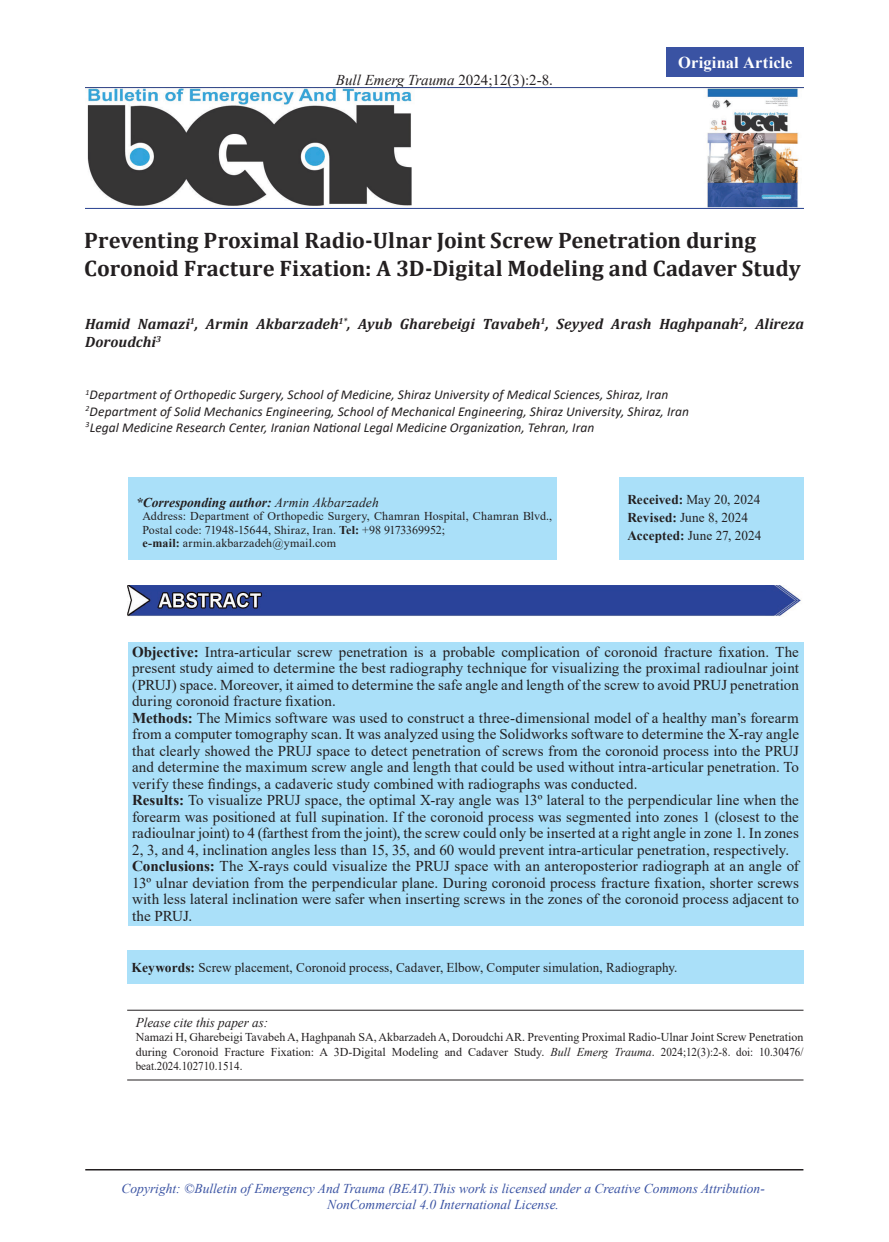
<style>
.page{position:relative;width:889px;height:1242px;background:#fff}
.page>*{position:absolute;margin:0;border:0;box-sizing:border-box;transform-origin:0 0}
.t1{font:700 22.5px/27px "Cambria";letter-spacing:.005em;color:#231f20}
.t2{font:700 16.5px "Times New Roman";letter-spacing:.01em;color:#fff}
.t3{font:15px/16.5px "Times New Roman";letter-spacing:.005em;color:#231f20}
.t4{font:italic 700 15px/18px "Cambria";letter-spacing:.005em;color:#231f20}
.t5{font:italic 15px "Times New Roman";color:#231f20}
.t6{font:italic 13.5px/16.2px "Calibri";letter-spacing:.005em;color:#231f20}
.t7{font:13.5px/18px "Times New Roman";letter-spacing:.005em;color:#231f20}
.t8{font:italic 13.5px/16.2px "Times New Roman";color:#3a53a3;text-align:center}
.t9{font:italic 700 13.5px "Times New Roman";color:#231f20}
.t10{font:italic 13.5px "Times New Roman";color:#231f20}
.t11{font:12px/14.4px "Times New Roman";letter-spacing:.01em;color:#231f20;text-align:justify}
.s1{font-style:normal}
.s2{font-weight:400}
.s3{font-weight:700}
.s4{font-style:italic}
</style>
<div class="page">
<img style="left:85px;top:88px;width:719px;height:121px">
<div style="left:666px;top:48px;width:138px;height:29px;background:#3a53a3"></div>
<div style="left:128px;top:642px;width:675px;height:283px;background:#aae0f9"></div>
<hr style="left:127px;top:1079px;width:676px;height:1px;background:#231f20">
<hr style="left:127px;top:1010px;width:676px;height:1px;background:#231f20">
<div style="left:128px;top:478px;width:428px;height:82px;background:#aae0f9"></div>
<div style="left:619px;top:478px;width:184px;height:82px;background:#aae0f9"></div>
<img style="left:128px;top:586px;width:673px;height:30px">
<div style="left:127px;top:950px;width:676px;height:34px;background:#aae0f9"></div>
<hr style="left:85px;top:1169px;width:718px;height:1px;background:#231f20">
<p class="t5" style="left:336px;top:70px;width:218px">Bull Emerg Trauma <span class="s1">2024;12(3):2-8.</span></p>
<p class="t2" style="left:678px;top:50px;width:116px">Original Article</p>
<h1 class="t1" style="left:84px;top:226px;width:718px">Preventing Proximal Radio-Ulnar Joint Screw Penetration during<br>Coronoid Fracture Fixation: A 3D-Digital Modeling and Cadaver Study</h1>
<p class="t4" style="left:85px;top:314px;width:720px">Hamid Namazi<sup>1</sup>, Armin Akbarzadeh<sup>1*</sup>, Ayub Gharebeigi Tavabeh<sup>1</sup>, Seyyed Arash Haghpanah<sup>2</sup>, Alireza<br>Doroudchi<sup>3</sup></p>
<p class="t6" style="left:86px;top:386px;width:605px"><sup>1</sup>Department of Orthopedic Surgery, School of Medicine, Shiraz University of Medical Sciences, Shiraz, Iran<br><sup>2</sup>Department of Solid Mechanics Engineering, School of Mechanical Engineering, Shiraz University, Shiraz, Iran<br><sup>3</sup>Legal Medicine Research Center, Iranian National Legal Medicine Organization, Tehran, Iran</p>
<p class="t9" style="left:136px;top:493px;width:244px">*Corresponding author: <span class="s2">Armin Akbarzadeh</span></p>
<p class="t11" style="left:142px;top:509px;width:411px;line-height:13.5px;text-align:left">Address: Department of Orthopedic Surgery, Chamran Hospital, Chamran Blvd.,<br>Postal code: 71948-15644, Shiraz, Iran. <span class="s3">Tel:</span> +98 9173369952;<br><span class="s3">e-mail:</span> armin.akbarzadeh@ymail.com</p>
<p class="t7" style="left:627px;top:490px;width:135px"><span class="s3">Received:</span> May 20, 2024<br><span class="s3">Revised:</span> June 8, 2024<br><span class="s3">Accepted:</span> June 27, 2024</p>
<p class="t3" style="left:132px;top:643px;width:668px"><span class="s3">Objective:</span> Intra-articular screw penetration is a probable complication of coronoid fracture fixation. The present study aimed to determine the best radiography technique for visualizing the proximal radioulnar joint (PRUJ) space. Moreover, it aimed to determine the safe angle and length of the screw to avoid PRUJ penetration during coronoid fracture fixation.<br><span class="s3">Methods:</span> The Mimics software was used to construct a three-dimensional model of a healthy man’s forearm from a computer tomography scan. It was analyzed using the Solidworks software to determine the X-ray angle that clearly showed the PRUJ space to detect penetration of screws from the coronoid process into the PRUJ and determine the maximum screw angle and length that could be used without intra-articular penetration. To verify these findings, a cadaveric study combined with radiographs was conducted.<br><span class="s3">Results:</span> To visualize PRUJ space, the optimal X-ray angle was 13º lateral to the perpendicular line when the forearm was positioned at full supination. If the coronoid process was segmented into zones 1 (closest to the radioulnar joint) to 4 (farthest from the joint), the screw could only be inserted at a right angle in zone 1. In zones 2, 3, and 4, inclination angles less than 15, 35, and 60 would prevent intra-articular penetration, respectively.<br><span class="s3">Conclusions:</span> The X-rays could visualize the PRUJ space with an anteroposterior radiograph at an angle of 13º ulnar deviation from the perpendicular plane. During coronoid process fracture fixation, shorter screws with less lateral inclination were safer when inserting screws in the zones of the coronoid process adjacent to the PRUJ.</p>
<p class="t7" style="left:132px;top:957px;width:547px"><span class="s3">Keywords:</span> Screw placement, Coronoid process, Cadaver, Elbow, Computer simulation, Radiography.</p>
<p class="t10" style="left:136px;top:1013px;width:134px">Please cite this paper as:</p>
<p class="t11" style="left:136px;top:1029px;width:669px">Namazi H, Gharebeigi Tavabeh A, Haghpanah SA, Akbarzadeh A, Doroudchi AR. Preventing Proximal Radio-Ulnar Joint Screw Penetration during Coronoid Fracture Fixation: A 3D-Digital Modeling and Cadaver Study. <span class="s4">Bull Emerg Trauma</span>. 2024;12(3):2-8. doi: 10.30476/ beat.2024.102710.1514.</p>
<p class="t8" style="left:121px;top:1180px;width:645px">Copyright: ©Bulletin of Emergency And Trauma (BEAT).This work is licensed under a Creative Commons Attribution-<br>NonCommercial 4.0 International License.</p>
</div>
